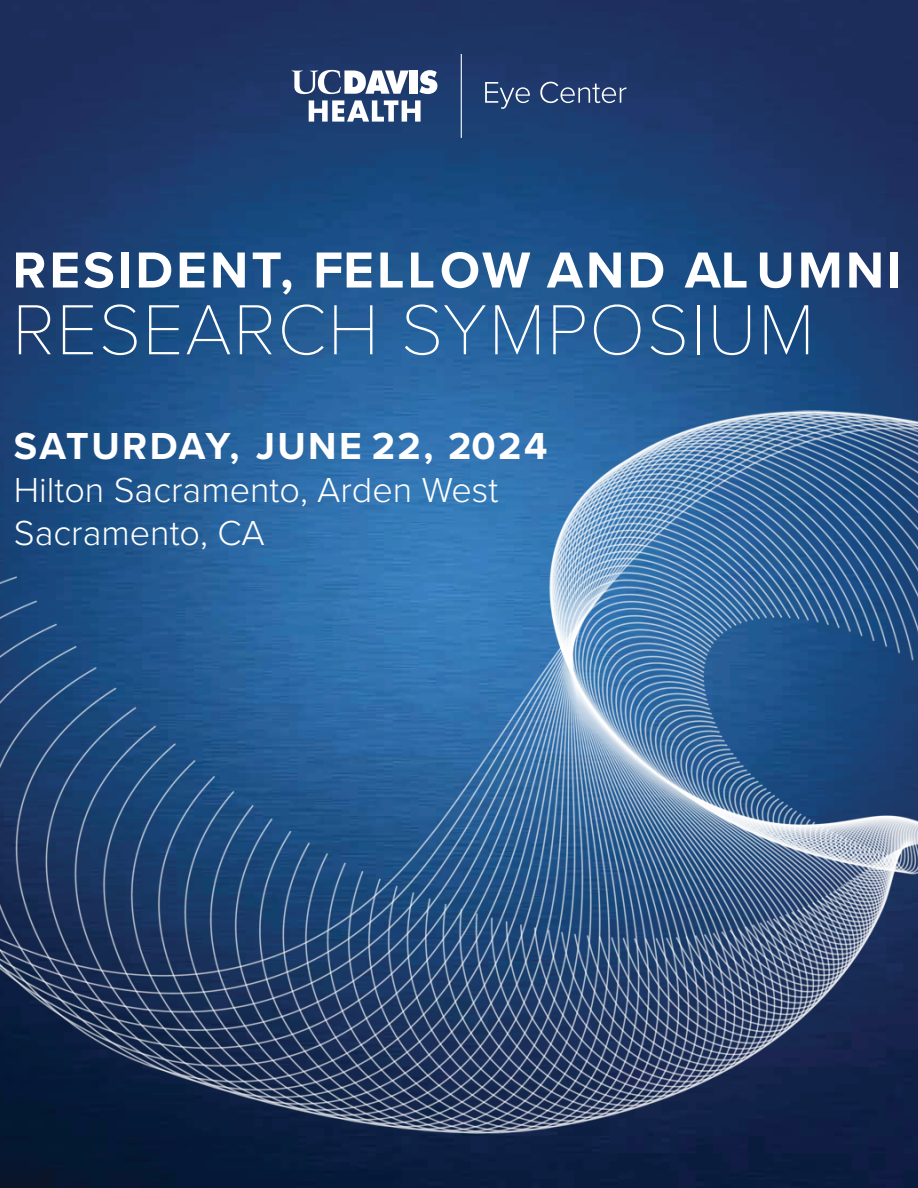
<style>
.page{position:relative;width:918px;height:1188px;background:#fff}
.page>*{position:absolute;margin:0;border:0;box-sizing:border-box;transform-origin:0 0}
.t1{font:100 73.5px "Proxima Nova T";letter-spacing:.02em;color:#fff}
.t2{font:700 52.5px "Proxima Nova";letter-spacing:.06em;color:#fff}
.t3{font:700 39px "Proxima Nova";letter-spacing:.06em;color:#fff}
.t4{font:300 36px/42.3px "Proxima Nova";color:#fff}
</style>
<div class="page">
<img style="left:0;top:0;width:918px;height:1188px">
<img style="left:0;top:410px;width:918px;height:724px">
<svg style="left:485px;top:82px;width:45px;height:27px"></svg>
<svg style="left:540px;top:82px;width:86px;height:21px;background:#4b6089"></svg>
<svg style="left:309px;top:100px;width:112px;height:22px"></svg>
<svg style="left:419px;top:70px;width:18px;height:24px"></svg>
<div style="left:410px;top:70px;width:8px;height:24px;background:#fff"></div>
<svg style="left:292px;top:70px;width:117px;height:24px"></svg>
<hr style="left:461px;top:54px;width:1px;height:84px;background:#fff">
<p class="t2" style="left:13px;top:231px;width:891px">RESIDENT, FELLOW AND ALUMNI</p>
<p class="t1" style="left:12px;top:275px;width:804px">RESEARCH SYMPOSIUM</p>
<p class="t3" style="left:14px;top:417px;width:535px">SATURDAY, JUNE 22, 2024</p>
<p class="t4" style="left:14px;top:467px;width:486px">Hilton Sacramento, Arden West<br>Sacramento, CA</p>
</div>
